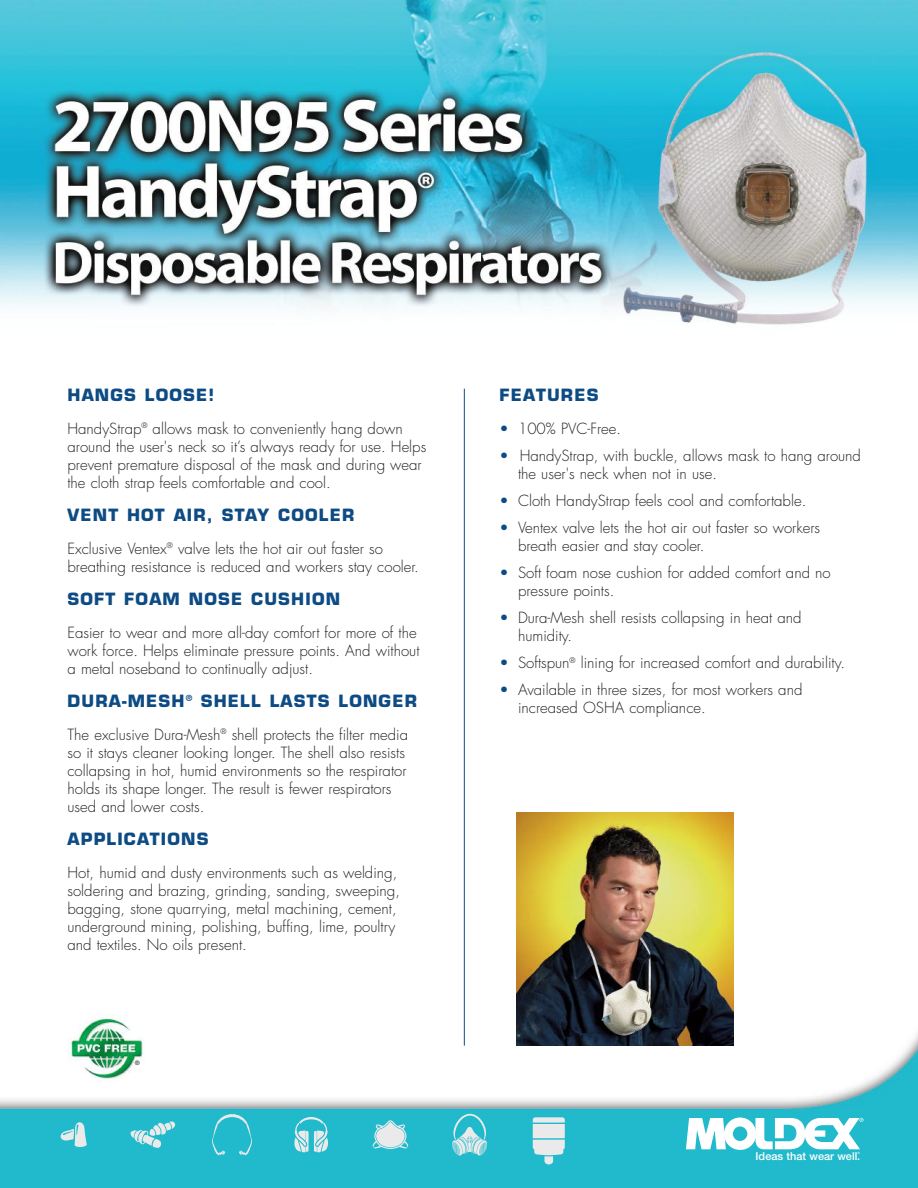
<style>
.page{position:relative;width:918px;height:1188px;background:#fff}
.page>*{position:absolute;margin:0;border:0;box-sizing:border-box;transform-origin:0 0}
.t1{font:700 16.5px "Eurostile";letter-spacing:.07em;color:#0d4b84}
.t2{font:300 15px/18px "Futura";color:#241f1f}
.t3{font:500 10.95px "Helvetica Neue";color:#fff}
.t4{font:6px "Helvetica";color:#241f1f}
.t5{font:500 3px "Helvetica Neue";color:#fff}
.s1{color:#0d4b84}
</style>
<div class="page">
<img style="left:0;top:0;width:918px;height:1188px">
<hr style="left:464px;top:389px;width:1px;height:657px;background:#0d4b84">
<img style="left:517px;top:813px;width:217px;height:233px">
<svg style="left:686px;top:1118px;width:178px;height:32px"></svg>
<svg style="left:61px;top:1122px;width:26px;height:25px"></svg>
<svg style="left:130px;top:1121px;width:45px;height:27px"></svg>
<svg style="left:212px;top:1114px;width:40px;height:42px;background:#38bfcf"></svg>
<svg style="left:294px;top:1117px;width:35px;height:35px"></svg>
<svg style="left:372px;top:1120px;width:37px;height:30px"></svg>
<svg style="left:452px;top:1114px;width:36px;height:42px;background:#6eccd7"></svg>
<svg style="left:533px;top:1117px;width:32px;height:47px;background:#badee2"></svg>
<img style="left:68px;top:1015px;width:77px;height:66px">
<p class="t1" style="left:68px;top:389px;width:148px">HANGS LOOSE!</p>
<p class="t2" style="left:67px;top:421px;width:360px">HandyStrap<sup>®</sup> allows mask to conveniently hang down around the user's neck so it’s always ready for use. Helps prevent premature disposal of the mask and during wear the cloth strap feels comfortable and cool.</p>
<p class="t1" style="left:68px;top:509px;width:288px">VENT HOT AIR, STAY COOLER</p>
<p class="t2" style="left:68px;top:541px;width:353px">Exclusive Ventex<sup>®</sup> valve lets the hot air out faster so breathing resistance is reduced and workers stay cooler.</p>
<p class="t1" style="left:68px;top:593px;width:274px">SOFT FOAM NOSE CUSHION</p>
<p class="t2" style="left:68px;top:625px;width:353px">Easier to wear and more all-day comfort for more of the work force. Helps eliminate pressure points. And without a metal noseband to continually adjust.</p>
<p class="t1" style="left:68px;top:695px;width:351px">DURA-MESH<sup>®</sup> SHELL LASTS LONGER</p>
<p class="t2" style="left:68px;top:727px;width:342px">The exclusive Dura-Mesh<sup>®</sup> shell protects the filter media so it stays cleaner looking longer. The shell also resists collapsing in hot, humid environments so the respirator holds its shape longer. The result is fewer respirators used and lower costs.</p>
<p class="t1" style="left:68px;top:833px;width:143px">APPLICATIONS</p>
<p class="t2" style="left:68px;top:865px;width:334px">Hot, humid and dusty environments such as welding, soldering and brazing, grinding, sanding, sweeping, bagging, stone quarrying, metal machining, cement, underground mining, polishing, buffing, lime, poultry and textiles. No oils present.</p>
<p class="t4" style="left:135px;top:1061px;width:6px">®</p>
<p class="t1" style="left:499px;top:389px;width:101px">FEATURES</p>
<p class="t2" style="left:499px;top:421px;width:123px"><span class="s1">•</span> 100% PVC-Free.</p>
<p class="t2" style="left:518px;top:448px;width:344px;text-indent:-19px"><span class="s1">•</span> HandyStrap, with buckle, allows mask to hang around the user's neck when not in use.</p>
<p class="t2" style="left:499px;top:493px;width:308px"><span class="s1">•</span> Cloth HandyStrap feels cool and comfortable.</p>
<p class="t2" style="left:518px;top:520px;width:304px;text-indent:-19px"><span class="s1">•</span> Ventex valve lets the hot air out faster so workers breath easier and stay cooler.</p>
<p class="t2" style="left:518px;top:565px;width:314px;text-indent:-19px"><span class="s1">•</span> Soft foam nose cushion for added comfort and no pressure points.</p>
<p class="t2" style="left:518px;top:610px;width:285px;text-indent:-19px"><span class="s1">•</span> Dura-Mesh shell resists collapsing in heat and humidity.</p>
<p class="t2" style="left:499px;top:655px;width:347px"><span class="s1">•</span> Softspun<sup>®</sup> lining for increased comfort and durability.</p>
<p class="t2" style="left:518px;top:682px;width:286px;text-indent:-19px"><span class="s1">•</span> Available in three sizes, for most workers and increased OSHA compliance.</p>
<p class="t3" style="left:756px;top:1152px;width:106px">Ideas that wear well.</p>
<p class="t5" style="left:858px;top:1152px;width:4px">®</p>
</div>
